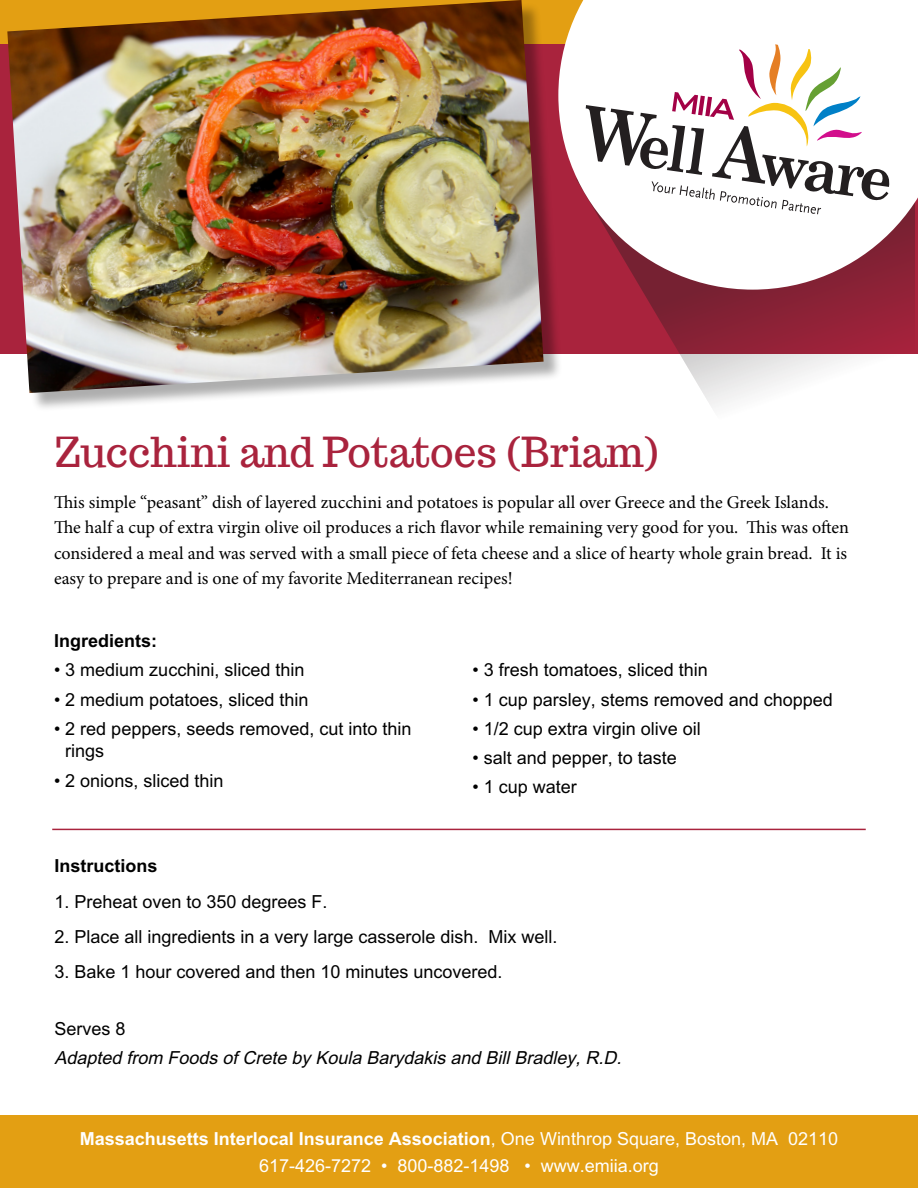
<style>
.page{position:relative;width:918px;height:1188px;background:#fff}
.page>*{position:absolute;margin:0;border:0;box-sizing:border-box;transform-origin:0 0}
.t1{font:40.5px "Trocchi";color:#a9233d}
.t2{font:18px/22.5px "M Arial";color:#000}
.t3{font:18px/25.5px "Minion Pro";color:#000}
.t4{font:700 18px "M Arial";color:#fff}
.t5{font:italic 18px "M Arial";color:#000}
.t6{font:18px "M Arial";color:#fff}
.t7{font:700 18px "M Arial";color:#000}
.s1{font-weight:400}
</style>
<div class="page">
<svg style="left:576px;top:290px;width:339px;height:118px"></svg>
<div style="left:0;top:1115px;width:918px;height:73px;background:#e39f13"></div>
<svg style="left:558px;top:0;width:360px;height:290px"></svg>
<svg style="left:578px;top:38px;width:314px;height:177px"></svg>
<div style="left:10px;top:2px;width:553px;height:410px;background:#000;opacity:.32"></div>
<img style="left:7px;top:0;width:537px;height:393px">
<hr style="left:52px;top:829px;width:814px;height:1px;background:#a9233d">
<p class="t1" style="left:54px;top:426px;width:606px">Zucchini and Potatoes (Briam)</p>
<p class="t3" style="left:54px;top:489px;width:796px">This simple “peasant” dish of layered zucchini and potatoes is popular all over Greece and the Greek Islands.<br>The half a cup of extra virgin olive oil produces a rich flavor while remaining very good for you. This was often considered a meal and was served with a small piece of feta cheese and a slice of hearty whole grain bread. It is easy to prepare and is one of my favorite Mediterranean recipes!</p>
<p class="t7" style="left:54px;top:630px;width:105px">Ingredients:</p>
<p class="t2" style="left:54px;top:659px;width:252px">• 3 medium zucchini, sliced thin</p>
<p class="t2" style="left:54px;top:688px;width:256px">• 2 medium potatoes, sliced thin</p>
<p class="t2" style="left:65px;top:717px;width:348px;text-indent:-11px">• 2 red peppers, seeds removed, cut into thin rings</p>
<p class="t2" style="left:54px;top:769px;width:171px">• 2 onions, sliced thin</p>
<p class="t2" style="left:472px;top:659px;width:237px">• 3 fresh tomatoes, sliced thin</p>
<p class="t2" style="left:472px;top:688px;width:362px">• 1 cup parsley, stems removed and chopped</p>
<p class="t2" style="left:472px;top:717px;width:230px">• 1/2 cup extra virgin olive oil</p>
<p class="t2" style="left:472px;top:746px;width:206px">• salt and pepper, to taste</p>
<p class="t2" style="left:472px;top:776px;width:106px">• 1 cup water</p>
<p class="t7" style="left:54px;top:855px;width:105px">Instructions</p>
<p class="t2" style="left:54px;top:890px;width:275px">1. Preheat oven to 350 degrees F.</p>
<p class="t2" style="left:54px;top:925px;width:505px">2. Place all ingredients in a very large casserole dish. Mix well.</p>
<p class="t2" style="left:54px;top:960px;width:450px">3. Bake 1 hour covered and then 10 minutes uncovered.</p>
<p class="t2" style="left:54px;top:1017px;width:73px">Serves 8</p>
<p class="t5" style="left:54px;top:1047px;width:573px">Adapted from Foods of Crete by Koula Barydakis and BillBradley,R.D.</p>
<p class="t4" style="left:80px;top:1128px;width:760px">Massachusetts Interlocal Insurance Association<span class="s1">, One Winthrop Square, Boston, MA 02110</span></p>
<p class="t6" style="left:259px;top:1155px;width:401px">617-426-7272 • 800-882-1498 • www.emiia.org</p>
</div>
